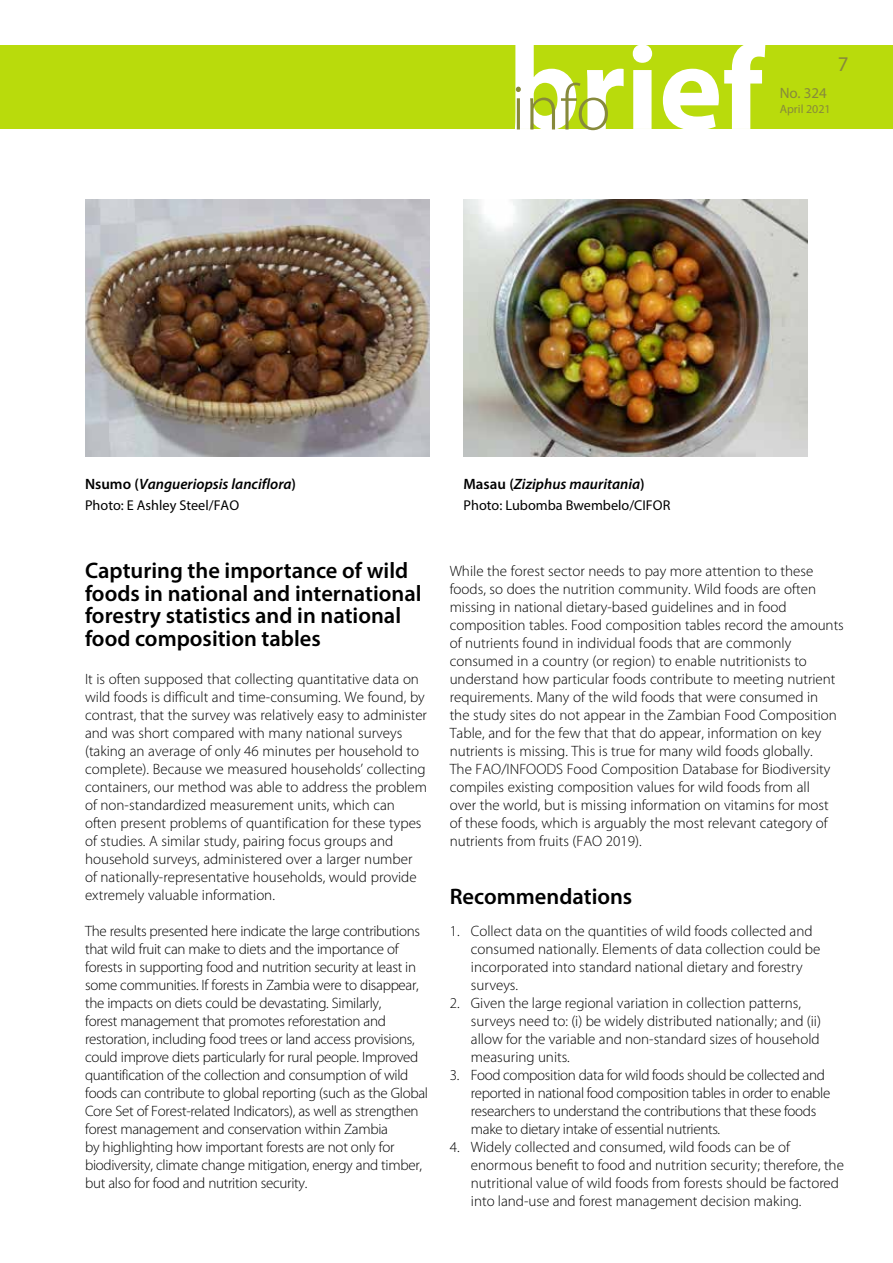
<style>
.page{position:relative;width:893px;height:1263px;background:#fff}
.page>*{position:absolute;margin:0;border:0;box-sizing:border-box;transform-origin:0 0}
.t1{font:600 22.5px/22.5px "Myriad Pro";color:#000}
.t2{font:21px "Myriad Pro";color:#878a3b}
.t3{font:300 15px/18px "Myriad Pro";color:#000}
.t4{font:300 15px/18px "Myriad Pro";letter-spacing:-.02em;color:#000}
.t5{font:italic 600 15px "Myriad Pro";color:#000}
.t6{font:15px "Myriad Pro";color:#878a3b}
.t7{font:14.25px "Myriad Pro";color:#000}
.t8{font:12px "Myriad Pro";color:#878a3b}
.s1{font-style:normal}
</style>
<div class="page">
<div style="left:0;top:45px;width:893px;height:84px;background:#b9db0c"></div>
<svg style="left:515px;top:45px;width:250px;height:85px"></svg>
<img style="left:463px;top:200px;width:345px;height:257px">
<img style="left:85px;top:200px;width:344px;height:257px">
<p class="t6" style="left:780px;top:84px;width:49px">No. 324</p>
<p class="t8" style="left:780px;top:102px;width:52px">April 2021</p>
<h2 class="t2" style="left:838px;top:51px;width:12px">7</h2>
<p class="t5" style="left:85px;top:474px;width:213px"><span class="s1">Nsumo (</span>Vangueriopsis lanciflora<span class="s1">)</span></p>
<p class="t7" style="left:85px;top:496px;width:156px">Photo: E Ashley Steel/FAO</p>
<h1 class="t1" style="left:85px;top:559px;width:338px">Capturing the importance of wild foods in national and international forestry statistics and in national food composition tables</h1>
<p class="t3" style="left:85px;top:670px;width:343px">It is often supposed that collecting quantitative data on wild foods is difficult and time-consuming. We found, by contrast, that the survey was relatively easy to administer and was short compared with many national surveys (taking an average of only 46 minutes per household to complete). Because we measured households’ collecting containers, our method was able to address the problem of non-standardized measurement units, which can often present problems of quantification for these types of studies. A similar study, pairing focus groups and household surveys, administered over a larger number of nationally-representative households, would provide extremely valuable information.</p>
<p class="t4" style="left:85px;top:922px;width:345px">The results presented here indicate the large contributions that wild fruit can make to diets and the importance of forests in supporting food and nutrition security at least in some communities. If forests in Zambia were to disappear, the impacts on diets could be devastating. Similarly,<br>forest management that promotes reforestation and restoration, including food trees or land access provisions, could improve diets particularly for rural people. Improved quantification of the collection and consumption of wild foods can contribute to global reporting (such as the Global Core Set of Forest-related Indicators), as well as strengthen forest management and conservation within Zambia<br>by highlighting how important forests are not only for biodiversity, climate change mitigation, energy and timber, but also for food and nutrition security.</p>
<p class="t5" style="left:463px;top:474px;width:183px"><span class="s1">Masau (</span>Ziziphus mauritania<span class="s1">)</span></p>
<p class="t7" style="left:463px;top:496px;width:208px">Photo: Lubomba Bwembelo/CIFOR</p>
<p class="t3" style="left:450px;top:562px;width:396px">While the forest sector needs to pay more attention to these foods, so does the nutrition community. Wild foods are often missing in national dietary-based guidelines and in food composition tables. Food composition tables record the amounts of nutrients found in individual foods that are commonly consumed in a country (or region) to enable nutritionists to understand how particular foods contribute to meeting nutrient requirements. Many of the wild foods that were consumed in<br>the study sites do not appear in the Zambian Food Composition Table, and for the few that that do appear, information on key nutrients is missing. This is true for many wild foods globally.<br>The FAO/INFOODS Food Composition Database for Biodiversity compiles existing composition values for wild foods from all<br>over the world, but is missing information on vitamins for most of these foods, which is arguably the most relevant category of nutrients from fruits (FAO 2019).</p>
<h1 class="t1" style="left:450px;top:884px;width:184px">Recommendations</h1>
<p class="t3" style="left:471px;top:922px;width:351px;text-indent:-21px">1. Collect data on the quantities of wild foods collected and consumed nationally. Elements of data collection could be incorporated into standard national dietary and forestry surveys.</p>
<p class="t3" style="left:471px;top:994px;width:352px;text-indent:-21px">2. Given the large regional variation in collection patterns, surveys need to: (i) be widely distributed nationally; and (ii) allow for the variable and non-standard sizes of household measuring units.</p>
<p class="t4" style="left:471px;top:1066px;width:361px;text-indent:-21px">3. Food composition data for wild foods should be collected and reported in national food composition tables in order to enable researchers to understand the contributions that these foods make to dietary intake of essential nutrients.</p>
<p class="t3" style="left:471px;top:1138px;width:374px;text-indent:-21px">4. Widely collected and consumed, wild foods can be of enormous benefit to food and nutrition security; therefore, the nutritional value of wild foods from forests should be factored into land-use and forest management decision making.</p>
</div>
